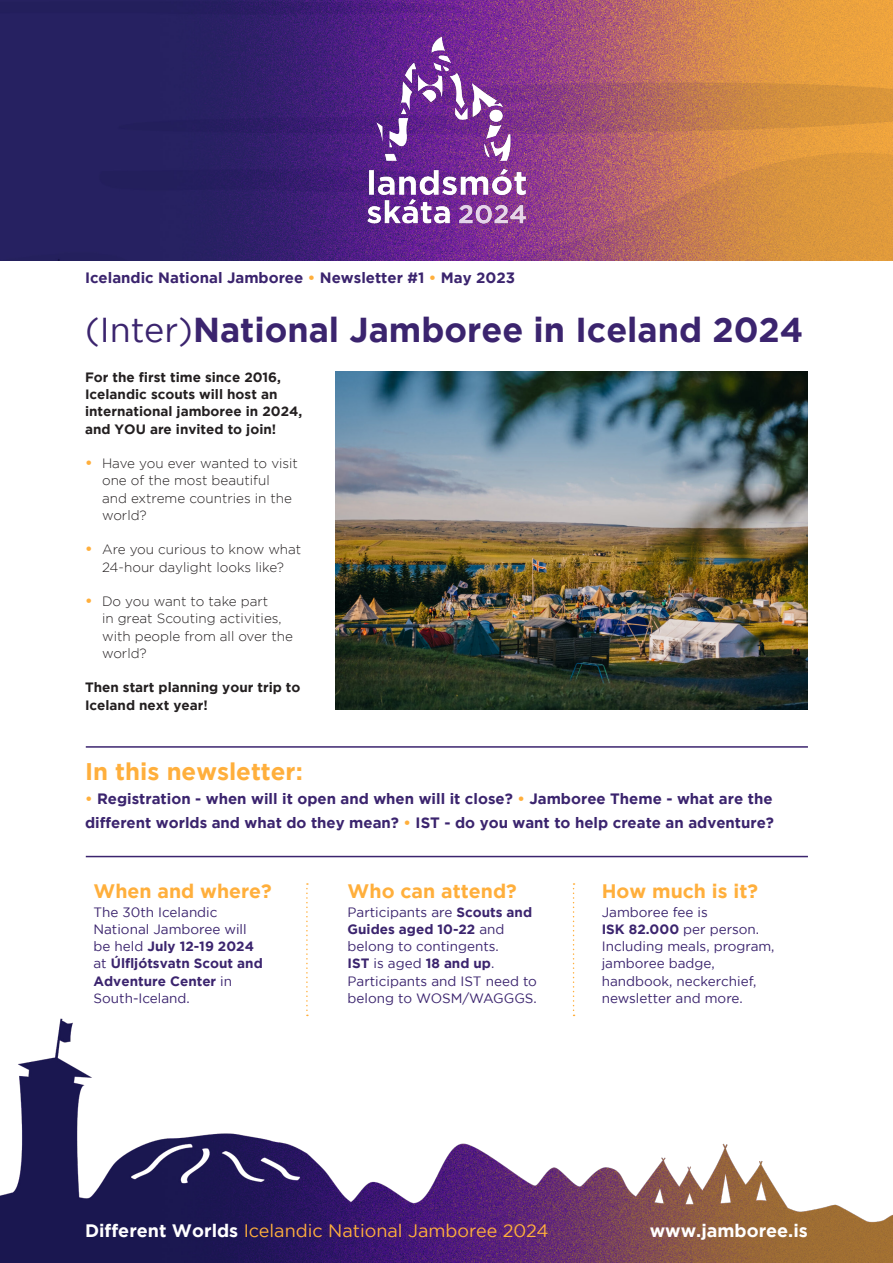
<style>
.page{position:relative;width:893px;height:1263px;background:#fff}
.page>*{position:absolute;margin:0;border:0;box-sizing:border-box;transform-origin:0 0}
.Fyrirsögn_1{font:700 34.5px "Gotham";color:#3b246e}
.Fyrirsögn_2{font:700 24px "Gotham";color:#ffaf3c}
.Megin_2{font:700 19.5px "Gotham";color:#ffaf3c}
.t1{font:18px "Gotham";color:#ffaf3c}
.t2{font:700 18px "Gotham";color:#fff}
.Meginmál{font:700 15px/24px "Gotham";color:#3b246e}
.Megin_2-2{font:13.5px/17.2px "Gotham";color:#3b246e}
.Meginmál-2{font:300 13.5px/17.2px "Gotham";color:#231f20}
.Meginmál-3{font:700 13.5px/17.2px "Gotham";color:#231f20}
.Megin_2-3{font:700 13.5px "Gotham";color:#3b246e}
.s1{color:#ffaf3c}
.s2{font-weight:400}
.s3{font-weight:700;font-size:15px;color:#ffaf3c}
.s4{font-weight:700}
.s5{font-weight:700;color:#fff}
</style>
<div class="page">
<img style="left:0;top:1010px;width:893px;height:253px">
<img style="left:336px;top:371px;width:472px;height:339px">
<hr style="left:86px;top:746px;width:722px;height:2px;background:#3b246e">
<hr style="left:86px;top:856px;width:722px;height:1px;background:#3b246e">
<img style="left:0;top:0;width:893px;height:260px">
<img style="left:365px;top:19px;width:163px;height:221px">
<svg style="left:306px;top:883px;width:2px;height:133px"></svg>
<svg style="left:573px;top:883px;width:1px;height:133px"></svg>
<p class="Meginmál" style="left:85px;top:265px;width:432px">Icelandic National Jamboree <span class="s1">•</span> Newsletter #1 <span class="s1">•</span> May 2023</p>
<p class="Fyrirsögn_1" style="left:85px;top:310px;width:720px"><span class="s2">(Inter)</span>National Jamboree in Iceland 2024</p>
<p class="Meginmál-3" style="left:85px;top:368px;width:219px">For the first time since 2016,<br>Icelandic scouts will host an international jamboree in 2024, and YOU are invited to join!</p>
<p class="Meginmál-2" style="left:102px;top:454px;width:197px;text-indent:-17px"><span class="s3">•</span> Have you ever wanted to visit one of the most beautiful and extreme countries in the world?</p>
<p class="Meginmál-2" style="left:85px;top:541px;width:218px;text-align:center"><span class="s3">•</span> Are you curious to know what<br>24-hour daylight looks like?</p>
<p class="Meginmál-2" style="left:102px;top:592px;width:192px;text-indent:-17px"><span class="s3">•</span> Do you want to take part<br>in great Scouting activities, with people from all over the world?</p>
<p class="Meginmál-3" style="left:85px;top:679px;width:217px">Then start planning your trip to<br>Iceland next year!</p>
<p class="Fyrirsögn_2" style="left:85px;top:757px;width:219px">In this newsletter:</p>
<p class="Meginmál" style="left:85px;top:786px;width:690px"><span class="s1">•</span> Registration - when will it open and when will it close? <span class="s1">•</span> Jamboree Theme - what are the different worlds and what do they mean? <span class="s1">•</span> IST - do you want to help create an adventure?</p>
<p class="Megin_2" style="left:94px;top:880px;width:180px">When and where?</p>
<p class="Megin_2-2" style="left:94px;top:903px;width:171px">The 30th Icelandic<br>National Jamboree will be held <span class="s4">July 12-19 2024 </span>at <span class="s4">Úlfljótsvatn Scout and<br>Adventure Center</span> in<br>South-Iceland.</p>
<p class="Megin_2" style="left:348px;top:880px;width:171px">Who can attend?</p>
<p class="Megin_2-2" style="left:348px;top:903px;width:186px">Participants are <span class="s4">Scouts and<br>Guides aged 10-22</span> and belong to contingents.</p>
<p class="Megin_2-3" style="left:348px;top:956px;width:148px">IST <span class="s2">is aged</span> 18 and up<span class="s2">.</span></p>
<p class="Megin_2-2" style="left:348px;top:972px;width:191px">Participants and IST need to belong to WOSM/WAGGGS.</p>
<p class="Megin_2" style="left:602px;top:880px;width:158px">How much is it?</p>
<p class="Megin_2-2" style="left:602px;top:903px;width:108px">Jamboree fee is</p>
<p class="Megin_2-2" style="left:602px;top:920px;width:159px"><span class="s4">ISK 82.000</span> per person.</p>
<p class="Megin_2-2" style="left:602px;top:937px;width:174px">Including meals, program, jamboree badge, handbook, neckerchief, newsletter and more.</p>
<p class="t1" style="left:85px;top:1220px;width:465px"><span class="s5">Different Worlds</span> Icelandic National Jamboree 2024</p>
<p class="t2" style="left:650px;top:1220px;width:160px">www.jamboree.is</p>
</div>
